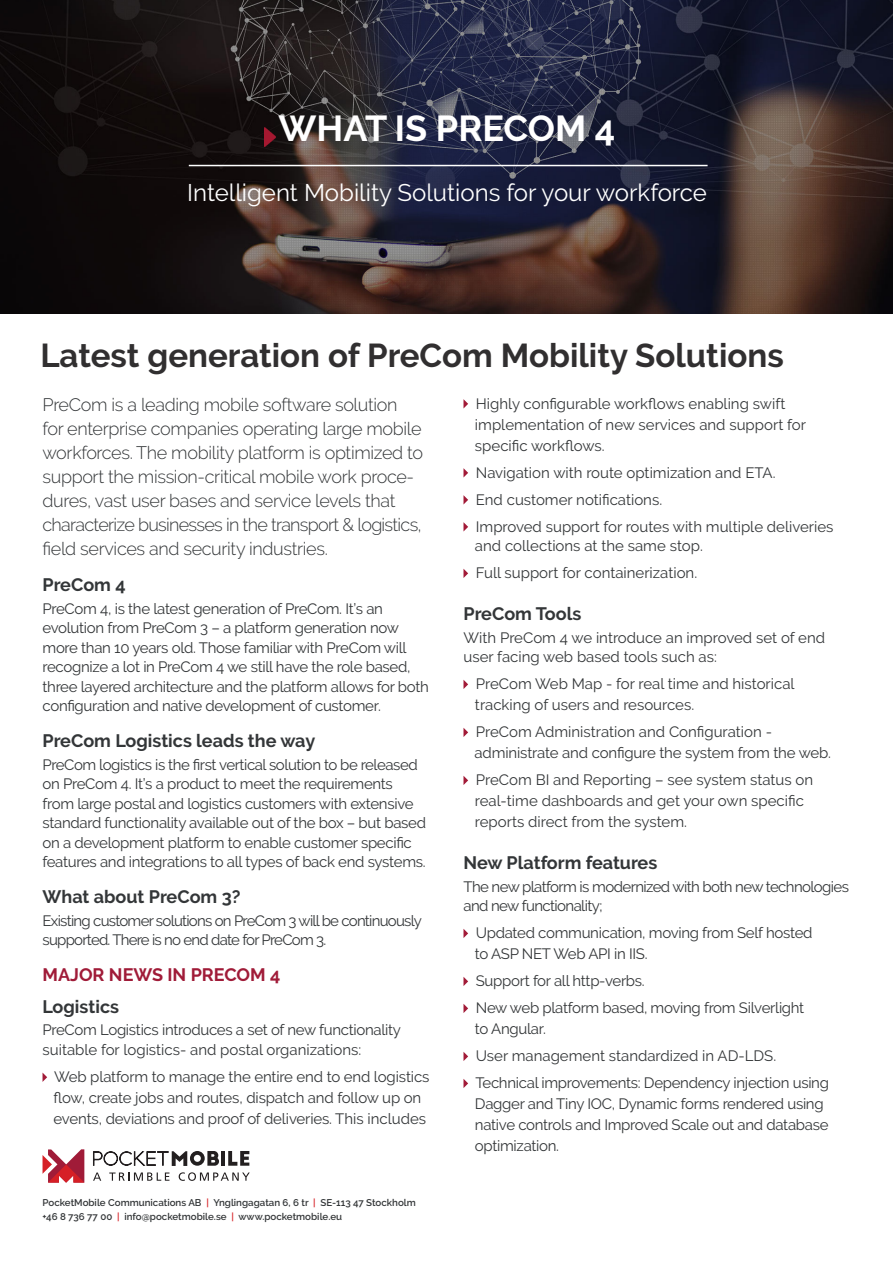
<style>
.page{position:relative;width:893px;height:1263px;background:#fff}
.page>*{position:absolute;margin:0;border:0;box-sizing:border-box;transform-origin:0 0}
.t1{font:700 36px "Raleway";color:#fff}
.t2{font:700 33px "Raleway";color:#312f30}
.t3{font:24px "Raleway";color:#fff}
.t4{font:300 18px/24px "Raleway";letter-spacing:-.02em;color:#333638}
.t5{font:700 18px "Raleway";color:#333638}
.t6{font:700 18px "Raleway";color:#a01b38}
.t7{font:15px/19.5px "Raleway";letter-spacing:-.02em;color:#333638}
.t8{font:15px/19.5px "Raleway";color:#333638}
.t9{font:15px/19.5px "Raleway";letter-spacing:-.05em;color:#333638}
.t10{font:15px/19.5px "Raleway";letter-spacing:-.04em;color:#333638}
.t11{font:600 9.75px "Raleway";color:#333638}
.s1{color:#d62328}
</style>
<div class="page">
<img style="left:0;top:0;width:893px;height:313px">
<svg style="left:43px;top:1073px;width:4px;height:9px"></svg>
<svg style="left:463px;top:399px;width:5px;height:9px"></svg>
<svg style="left:463px;top:468px;width:5px;height:9px"></svg>
<svg style="left:463px;top:495px;width:5px;height:9px"></svg>
<svg style="left:463px;top:522px;width:5px;height:9px"></svg>
<svg style="left:463px;top:569px;width:5px;height:9px"></svg>
<svg style="left:463px;top:680px;width:5px;height:9px"></svg>
<svg style="left:463px;top:728px;width:5px;height:9px"></svg>
<svg style="left:463px;top:776px;width:5px;height:9px"></svg>
<svg style="left:463px;top:929px;width:5px;height:9px"></svg>
<svg style="left:463px;top:977px;width:5px;height:9px"></svg>
<svg style="left:463px;top:1004px;width:5px;height:9px"></svg>
<svg style="left:463px;top:1052px;width:5px;height:9px"></svg>
<svg style="left:463px;top:1079px;width:5px;height:9px"></svg>
<img style="left:265px;top:128px;width:10px;height:18px">
<svg style="left:43px;top:1149px;width:41px;height:33px"></svg>
<hr style="left:221px;top:1151px;width:4px;height:15px;background:#231f20">
<svg style="left:228px;top:1151px;width:21px;height:15px"></svg>
<svg style="left:93px;top:1151px;width:126px;height:15px"></svg>
<svg style="left:93px;top:1172px;width:8px;height:9px"></svg>
<svg style="left:109px;top:1172px;width:60px;height:9px"></svg>
<svg style="left:179px;top:1172px;width:71px;height:9px"></svg>
<hr style="left:189px;top:165px;width:519px;height:1px;background:#fff">
<p class="t1" style="left:279px;top:108px;width:338px">WHAT IS PRECOM 4</p>
<p class="t3" style="left:187px;top:179px;width:521px">Intelligent Mobility Solutions for your workforce</p>
<p class="t2" style="left:40px;top:336px;width:745px">Latest generation of PreCom Mobility Solutions</p>
<p class="t4" style="left:43px;top:393px;width:382px">PreCom is a leading mobile software solution for enterprise companies operating large mobile workforces. The mobility platform is optimized to support the mission-critical mobile work proce&shy;dures, vast user bases and service levels that characterize businesses in the transport &amp; logistics, field services and security industries.</p>
<p class="t5" style="left:43px;top:575px;width:85px">PreCom 4</p>
<p class="t7" style="left:43px;top:599px;width:388px">PreCom 4, is the latest generation of PreCom. It’s an evolution from PreCom 3 – a platform generation now more than 10 years old. Those familiar with PreCom will recognize a lot in PreCom 4 we still have the role based, three layered architecture and the platform allows for both configuration and native development of customer.</p>
<p class="t5" style="left:43px;top:731px;width:274px">PreCom Logistics leads the way</p>
<p class="t7" style="left:43px;top:755px;width:385px">PreCom logistics is the first vertical solution to be released on PreCom 4. It’s a product to meet the requirements from large postal and logistics customers with extensive standard functionality available out of the box – but based on a development platform to enable customer specific features and integrations to all types of back end systems.</p>
<p class="t5" style="left:43px;top:887px;width:199px">What about PreCom 3?</p>
<p class="t9" style="left:43px;top:911px;width:381px">Existing customer solutions on PreCom 3 will be continuously supported. There is no end date for PreCom 3.</p>
<p class="t6" style="left:43px;top:965px;width:239px">MAJOR NEWS IN PRECOM 4</p>
<p class="t5" style="left:43px;top:996px;width:78px">Logistics</p>
<p class="t7" style="left:43px;top:1020px;width:360px">PreCom Logistics introduces a set of new functionality suitable for logistics- and postal organizations:</p>
<p class="t7" style="left:54px;top:1067px;width:377px">Web platform to manage the entire end to end logistics</p>
<p class="t7" style="left:54px;top:1088px;width:369px">flow, create jobs and routes, dispatch and follow up on</p>
<p class="t7" style="left:54px;top:1109px;width:374px">events, deviations and proof of deliveries. This includes</p>
<p class="t11" style="left:43px;top:1197px;width:375px">PocketMobile Communications AB <span class="s1">|</span> Ynglingagatan 6, 6 tr <span class="s1">|</span> SE-113 47 Stockholm</p>
<p class="t11" style="left:43px;top:1210px;width:301px">+46 8 736 77 00 <span class="s1">|</span> info@pocketmobile.se <span class="s1">|</span> www.pocketmobile.eu</p>
<p class="t8" style="left:476px;top:393px;width:311px">Highly configurable workflows enabling swift</p>
<p class="t8" style="left:475px;top:414px;width:332px">implementation of new services and support for</p>
<p class="t8" style="left:475px;top:435px;width:131px">specific workflows.</p>
<p class="t8" style="left:476px;top:462px;width:301px">Navigation with route optimization and ETA.</p>
<p class="t8" style="left:476px;top:489px;width:188px">End customer notifications.</p>
<p class="t8" style="left:476px;top:516px;width:359px">Improved support for routes with multiple deliveries</p>
<p class="t8" style="left:475px;top:536px;width:229px">and collections at the same stop.</p>
<p class="t8" style="left:476px;top:563px;width:223px">Full support for containerization.</p>
<p class="t5" style="left:463px;top:603px;width:119px">PreCom Tools</p>
<p class="t8" style="left:463px;top:627px;width:363px">With PreCom 4 we introduce an improved set of end user facing web based tools such as:</p>
<p class="t8" style="left:476px;top:674px;width:320px">PreCom Web Map - for real time and historical</p>
<p class="t8" style="left:475px;top:695px;width:221px">tracking of users and resources.</p>
<p class="t8" style="left:476px;top:722px;width:298px">PreCom Administration and Configuration -</p>
<p class="t7" style="left:474px;top:743px;width:358px">administrate and configure the system from the web.</p>
<p class="t8" style="left:476px;top:770px;width:339px">PreCom BI and Reporting – see system status on</p>
<p class="t8" style="left:475px;top:791px;width:330px">real-time dashboards and get your own specific</p>
<p class="t8" style="left:475px;top:812px;width:214px">reports direct from the system.</p>
<p class="t5" style="left:463px;top:852px;width:195px">New Platform features</p>
<p class="t10" style="left:463px;top:876px;width:387px">The new platform is modernized with both new technologies and new functionality;</p>
<p class="t7" style="left:476px;top:923px;width:338px">Updated communication, moving from Self hosted</p>
<p class="t7" style="left:475px;top:944px;width:174px">to ASP NET Web API in IIS.</p>
<p class="t7" style="left:476px;top:971px;width:170px">Support for all http-verbs.</p>
<p class="t7" style="left:476px;top:998px;width:330px">New web platform based, moving from Silverlight</p>
<p class="t7" style="left:475px;top:1019px;width:72px">to Angular.</p>
<p class="t8" style="left:476px;top:1046px;width:302px">User management standardized in AD-LDS.</p>
<p class="t7" style="left:475px;top:1073px;width:355px">Technical improvements: Dependency injection using</p>
<p class="t7" style="left:475px;top:1094px;width:350px">Dagger and Tiny IOC, Dynamic forms rendered using</p>
<p class="t7" style="left:475px;top:1115px;width:355px">native controls and Improved Scale out and database</p>
<p class="t7" style="left:475px;top:1136px;width:86px">optimization.</p>
</div>
